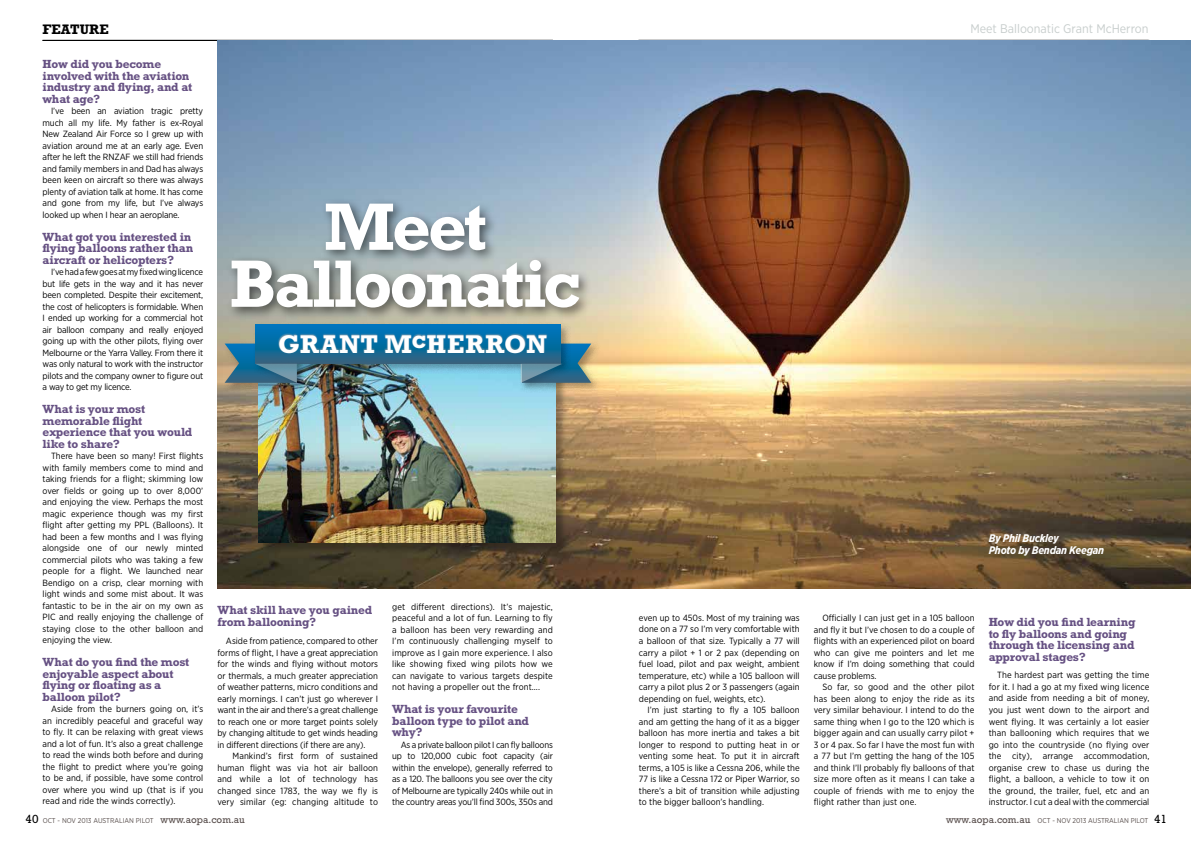
<style>
.page{position:relative;width:1191px;height:842px;background:#fff}
.page>*{position:absolute;margin:0;border:0;box-sizing:border-box;transform-origin:0 0}
.t1{font:700 68px/57px "Rockwell";letter-spacing:-.045em;color:#fff;text-align:center}
.t2{font:700 26px "Rockwell";letter-spacing:.005em;color:#fff}
.t3{font:700 14px "Rockwell";color:#000}
.t4{font:12.5px "Gotham Narrow";color:#c8cecd}
.t5{font:700 12px/11.5px "Rockwell";letter-spacing:-.015em;color:#665183}
.t6{font:italic 700 11px/12.5px "Gotham Narrow";letter-spacing:-.02em;color:#fff}
.t7{font:9px/11.5px "Gotham Narrow";color:#000;text-align:justify}
.t8{font:7px "Gotham Narrow";color:#584e4c}
.s1{font-family:"Rockwell";font-size:12px;color:#000}
.s2{font-family:"Rockwell";font-size:10px}
</style>
<div class="page">
<hr style="left:638px;top:40px;width:510px;height:1px;background:#000">
<hr style="left:43px;top:40px;width:510px;height:1px;background:#000">
<hr style="left:639px;top:40px;width:510px;height:1px;background:#000">
<img style="left:217px;top:41px;width:974px;height:547px">
<div style="left:226px;top:198px;width:366px;height:123px;background:#000;opacity:.55"></div>
<div style="left:260px;top:365px;width:307px;height:190px;background:#000;opacity:.3"></div>
<img style="left:259px;top:374px;width:296px;height:168px">
<div style="left:223px;top:341px;width:84px;height:52px;background:#000;opacity:.3"></div>
<div style="left:519px;top:341px;width:82px;height:52px;background:#000;opacity:.3"></div>
<div style="left:253px;top:322px;width:318px;height:52px;background:#000;opacity:.3"></div>
<svg style="left:255px;top:325px;width:305px;height:39px;background:#146ca0"></svg>
<div style="left:253px;top:361px;width:54px;height:32px;background:#000;opacity:.3"></div>
<svg style="left:225px;top:344px;width:72px;height:39px;background:#367493"></svg>
<div style="left:518px;top:361px;width:54px;height:32px;background:#000;opacity:.3"></div>
<svg style="left:520px;top:344px;width:71px;height:39px;background:#3a7590"></svg>
<div style="left:278px;top:333px;width:270px;height:20px;background:#949da5;opacity:.75"></div>
<h3 class="t3" style="left:43px;top:21px;width:68px">FEATURE</h3>
<h3 class="t4" style="left:970px;top:21px;width:179px">Meet Balloonatic Grant McHerron</h3>
<h3 class="t5" style="left:43px;top:58px;width:151px">How did you become involved with the aviation industry and flying, and at what age?</h3>
<p class="t7" style="left:43px;top:105px;width:162px;text-indent:9px">I’ve been an aviation tragic pretty much all my life. My father is ex-Royal New Zealand Air Force so I grew up with aviation around me at an early age. Even after he left the RNZAF we still had friends and family members in and Dad has always been keen on aircraft so there was always plenty of aviation talk at home. It has come and gone from my life, but I’ve always looked up when I hear an aeroplane.</p>
<h3 class="t5" style="left:43px;top:231px;width:152px">What got you interested in flying balloons rather than aircraft or helicopters?</h3>
<p class="t7" style="left:43px;top:266px;width:162px;text-indent:9px">I’ve had a few goes at my fixed wing licence but life gets in the way and it has never been completed. Despite their excitement, the cost of helicopters is formidable. When I ended up working for a commercial hot air balloon company and really enjoyed going up with the other pilots, flying over Melbourne or the Yarra Valley. From there it was only natural to work with the instructor pilots and the company owner to figure out a way to get my licence.</p>
<h3 class="t5" style="left:43px;top:403px;width:151px">What is your most memorable flight experience that you would like to share?</h3>
<p class="t7" style="left:43px;top:450px;width:162px;text-indent:9px">There have been so many! First flights with family members come to mind and taking friends for a flight; skimming low over fields or going up to over 8,000’ and enjoying the view. Perhaps the most magic experience though was my first flight after getting my PPL (Balloons). It had been a few months and I was flying alongside one of our newly minted commercial pilots who was taking a few people for a flight. We launched near Bendigo on a crisp, clear morning with light winds and some mist about. It was fantastic to be in the air on my own as PIC and really enjoying the challenge of staying close to the other balloon and enjoying the view.</p>
<h3 class="t5" style="left:43px;top:656px;width:148px">What do you find the most enjoyable aspect about flying or floating as a balloon pilot?</h3>
<p class="t7" style="left:43px;top:703px;width:162px;text-indent:9px">Aside from the burners going on, it’s an incredibly peaceful and graceful way to fly. It can be relaxing with great views and a lot of fun. It’s also a great challenge to read the winds both before and during the flight to predict where you’re going to be and, if possible, have some control over where you wind up (that is if you read and ride the winds correctly).</p>
<h1 class="t1" style="left:229px;top:197px;width:353px">Meet<br>Balloonatic</h1>
<h2 class="t2" style="left:278px;top:329px;width:189px">Grant McHerr</h2>
<h2 class="t2" style="left:504px;top:329px;width:44px">on</h2>
<h3 class="t5" style="left:217px;top:604px;width:156px">What skill have you gained from ballooning?</h3>
<p class="t7" style="left:217px;top:635px;width:162px;text-indent:9px">Aside from patience, compared to other forms of flight, I have a great appreciation for the winds and flying without motors or thermals, a much greater appreciation of weather patterns, micro conditions and early mornings. I can’t just go wherever I want in the air and there’s a great challenge to reach one or more target points solely by changing altitude to get winds heading in different directions (if there are any).</p>
<p class="t7" style="left:217px;top:750px;width:162px;text-indent:15px">Mankind’s first form of sustained human flight was via hot air balloon and while a lot of technology has changed since 1783, the way we fly is very similar (eg: changing altitude to</p>
<p class="t7" style="left:392px;top:601px;width:162px">get different directions). It’s majestic, peaceful and a lot of fun. Learning to fly a balloon has been very rewarding and I’m continuously challenging myself to improve as I gain more experience. I also like showing fixed wing pilots how we can navigate to various targets despite not having a propeller out the front….</p>
<h3 class="t5" style="left:392px;top:703px;width:138px">What is your favourite balloon type to pilot and why?</h3>
<p class="t7" style="left:392px;top:739px;width:162px;text-indent:9px">As a private balloon pilot I can fly balloons up to 120,000 cubic foot capacity (air within the envelope), generally referred to as a 120. The balloons you see over the city of Melbourne are typically 240s while out in the country areas you’ll find 300s, 350s and</p>
<p class="t6" style="left:988px;top:531px;width:117px">By Phil Buckley<br>Photo by Bendan Keegan</p>
<p class="t7" style="left:639px;top:612px;width:162px">even up to 450s. Most of my training was done on a 77 so I’m very comfortable with a balloon of that size. Typically a 77 will carry a pilot + 1 or 2 pax (depending on fuel load, pilot and pax weight, ambient temperature, etc) while a 105 balloon will carry a pilot plus 2 or 3 passengers (again depending on fuel, weights, etc).</p>
<p class="t7" style="left:639px;top:704px;width:162px;text-indent:9px">I’m just starting to fly a 105 balloon and am getting the hang of it as a bigger balloon has more inertia and takes a bit longer to respond to putting heat in or venting some heat. To put it in aircraft terms, a 105 is like a Cessna 206, while the 77 is like a Cessna 172 or Piper Warrior, so there’s a bit of transition while adjusting to the bigger balloon’s handling.</p>
<p class="t7" style="left:814px;top:612px;width:162px;text-indent:9px">Officially I can just get in a 105 balloon and fly it but I’ve chosen to do a couple of flights with an experienced pilot on board who can give me pointers and let me know if I’m doing something that could cause problems.</p>
<p class="t7" style="left:814px;top:681px;width:162px;text-indent:9px">So far, so good and the other pilot has been along to enjoy the ride as its very similar behaviour. I intend to do the same thing when I go to the 120 which is bigger again and can usually carry pilot + 3 or 4 pax. So far I have the most fun with a 77 but I’m getting the hang of the 105 and think I’ll probably fly balloons of that size more often as it means I can take a couple of friends with me to enjoy the flight rather than just one.</p>
<h3 class="t5" style="left:988px;top:616px;width:148px">How did you find learning to fly balloons and going through the licensing and approval stages?</h3>
<p class="t7" style="left:988px;top:669px;width:162px;text-indent:9px">The hardest part was getting the time for it. I had a go at my fixed wing licence and aside from needing a bit of money, you just went down to the airport and went flying. It was certainly a lot easier than ballooning which requires that we go into the countryside (no flying over the city), arrange accommodation, organise crew to chase us during the flight, a balloon, a vehicle to tow it on the ground, the trailer, fuel, etc and an instructor. I cut a deal with the commercial</p>
<p class="t8" style="left:25px;top:816px;width:221px"><span class="s1">40</span> OCT - NOV 2013 AUSTRALIAN PILOT <span class="s2">www.aopa.com.au</span></p>
<p class="t8" style="left:946px;top:816px;width:222px"><span class="s2">www.aopa.com.au</span> OCT - NOV 2013 AUSTRALIAN PILOT <span class="s1">41</span></p>
</div>
